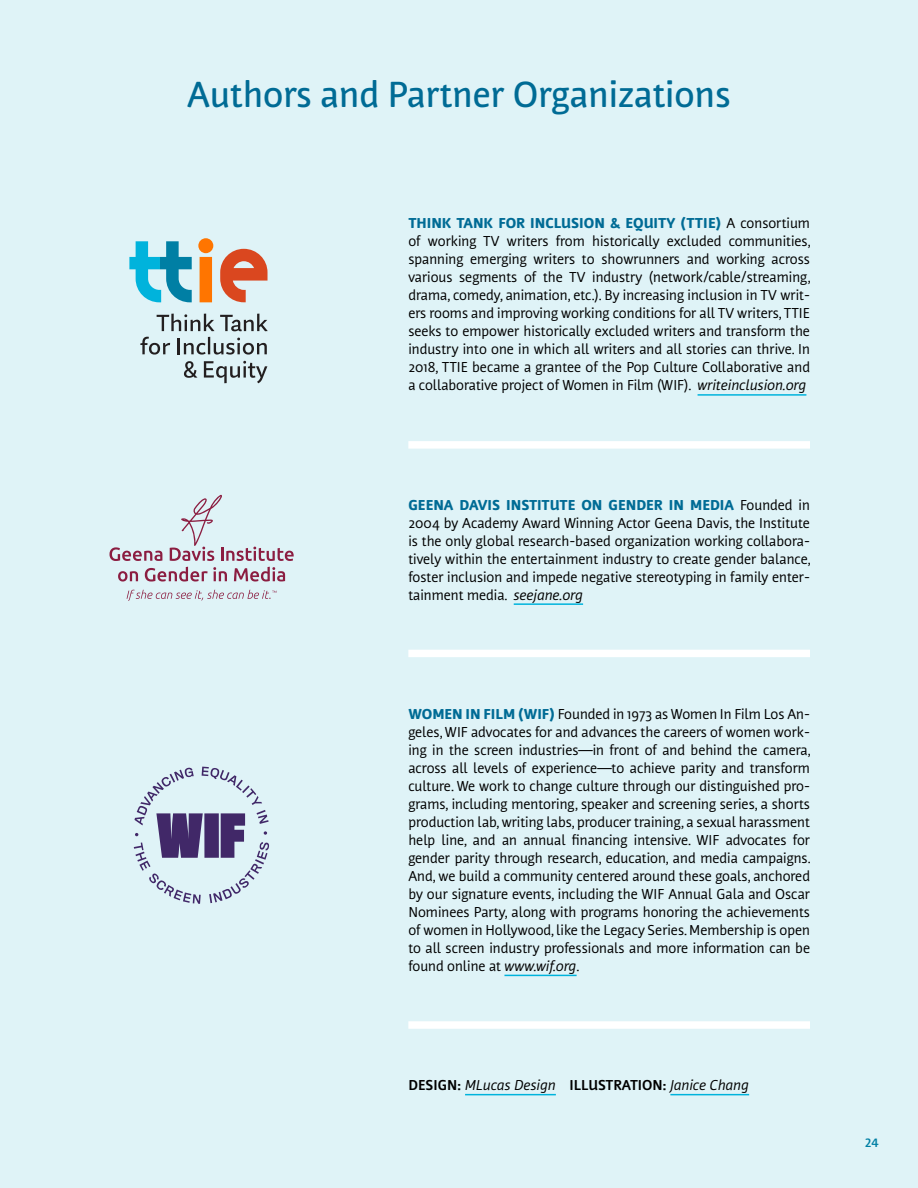
<style>
.page{position:relative;width:918px;height:1188px;background:#dff3f7}
.page>*{position:absolute;margin:0;border:0;box-sizing:border-box;transform-origin:0 0}
.t1{font:500 36px "Nuvo Pro";color:#006b95}
.t2{font:14.25px/18px "Nuvo Pro";color:#000;text-align:justify}
.t3{font:italic 14.25px "Nuvo Pro";color:#000}
.t4{font:700 12px "Nuvo Pro";color:#007fa4}
.s1{font-weight:800;color:#006b95}
.s2{font-style:italic}
.s3{font-weight:700;font-style:normal}
</style>
<div class="page">
<svg style="left:129px;top:241px;width:63px;height:61px"></svg>
<svg style="left:198px;top:238px;width:15px;height:64px"></svg>
<svg style="left:220px;top:249px;width:48px;height:53px"></svg>
<svg style="left:157px;top:314px;width:111px;height:17px"></svg>
<svg style="left:140px;top:337px;width:30px;height:18px"></svg>
<svg style="left:178px;top:337px;width:89px;height:18px"></svg>
<svg style="left:184px;top:361px;width:13px;height:17px"></svg>
<svg style="left:204px;top:361px;width:63px;height:22px"></svg>
<svg style="left:110px;top:547px;width:52px;height:14px"></svg>
<svg style="left:170px;top:495px;width:124px;height:66px"></svg>
<svg style="left:118px;top:571px;width:20px;height:11px"></svg>
<svg style="left:145px;top:567px;width:82px;height:15px"></svg>
<svg style="left:234px;top:567px;width:51px;height:15px"></svg>
<svg style="left:127px;top:590px;width:150px;height:11px"></svg>
<svg style="left:134px;top:767px;width:135px;height:137px"></svg>
<hr style="left:698px;top:394px;width:108px;height:2px;background:#00b3dc">
<hr style="left:514px;top:603px;width:69px;height:2px;background:#00b3dc">
<hr style="left:504px;top:975px;width:73px;height:1px;background:#00b3dc">
<hr style="left:465px;top:1094px;width:91px;height:1px;background:#00b3dc">
<hr style="left:670px;top:1094px;width:79px;height:1px;background:#00b3dc">
<div style="left:408px;top:650px;width:402px;height:7px;background:#fff"></div>
<div style="left:408px;top:1021px;width:402px;height:8px;background:#fff"></div>
<div style="left:408px;top:441px;width:402px;height:8px;background:#fff"></div>
<h1 class="t1" style="left:187px;top:70px;width:545px">Authors and Partner Organizations</h1>
<p class="t2" style="left:408px;top:214px;width:404px"><span class="s1">THINK TANK FOR INCLUSION &amp; EQUITY (TTIE)</span> A consortium of working TV writers from historically excluded communities, spanning emerging writers to showrunners and working across various segments of the TV industry (network/cable/streaming, drama, comedy, animation, etc.). By increasing inclusion in TV writ&shy;ers rooms and improving working conditions for all TV writers, TTIE seeks to empower historically excluded writers and transform the industry into one in which all writers and all stories can thrive. In 2018, TTIE became a grantee of the Pop Culture Collaborative and a collaborative project of Women in Film (WIF). <span class="s2">writeinclusion.org</span></p>
<p class="t2" style="left:408px;top:495px;width:404px"><span class="s1">GEENA DAVIS INSTITUTE ON GENDER IN MEDIA</span> Founded in 2004 by Academy Award Winning Actor Geena Davis, the Institute is the only global research-based organization working collabora&shy;tively within the entertainment industry to create gender balance, foster inclusion and impede negative stereotyping in family enter&shy;tainment media. <span class="s2">seejane.org</span></p>
<p class="t2" style="left:408px;top:704px;width:404px"><span class="s1">WOMEN IN FILM (WIF)</span> Founded in 1973 as Women In Film Los An&shy;geles, WIF advocates for and advances the careers of women work&shy;ing in the screen industries—in front of and behind the camera, across all levels of experience—to achieve parity and transform culture. We work to change culture through our distinguished pro&shy;grams, including mentoring, speaker and screening series, a shorts production lab, writing labs, producer training, a sexual harassment help line, and an annual financing intensive. WIF advocates for gender parity through research, education, and media campaigns.<br>And, we build a community centered around these goals, anchored by our signature events, including the WIF Annual Gala and Oscar Nominees Party, along with programs honoring the achievements of women in Hollywood, like the Legacy Series. Membership is open to all screen industry professionals and more information can be found online at <span class="s2">www.wif.org</span>.</p>
<p class="t3" style="left:408px;top:1076px;width:342px"><span class="s3">DESIGN:</span> MLucas Design <span class="s3">ILLUSTRATION:</span> Janice Chang</p>
<p class="t4" style="left:865px;top:1134px;width:15px">24</p>
</div>
